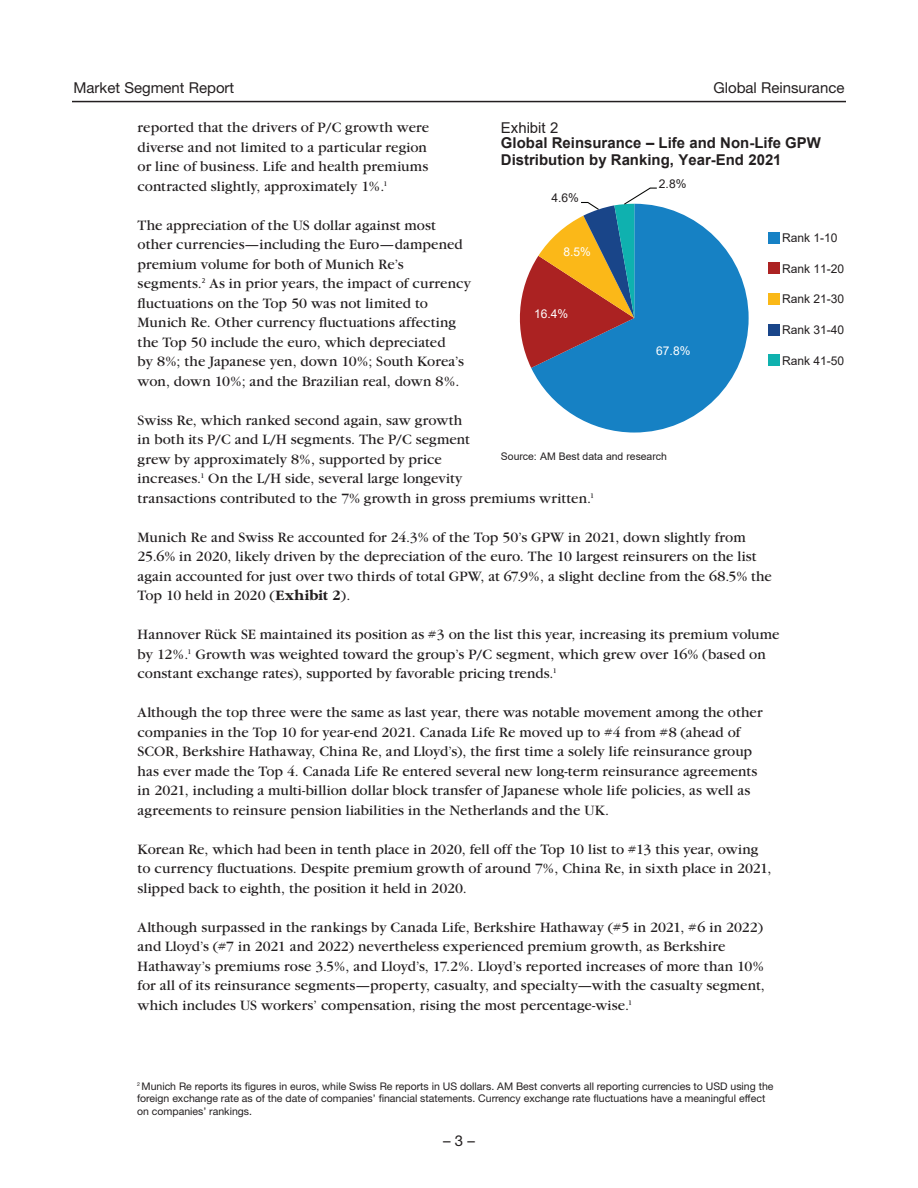
<style>
.page{position:relative;width:918px;height:1188px;background:#fff}
.page>*{position:absolute;margin:0;border:0;box-sizing:border-box;transform-origin:0 0}
.t1{font:15px/19.5px "Garamond";letter-spacing:.005em;color:#231f20}
.t2{font:700 15px/17.2px "Arial";color:#231f20}
.t3{font:15px "Helvetica Neue";color:#231f20}
.t4{font:15px "Arial";letter-spacing:-.005em;color:#231f20}
.t5{font:12px "Arial";letter-spacing:-.005em;color:#231f20}
.t6{font:12px "Arial";color:#fff}
.t7{font:10.5px/12.6px "Helvetica Neue";color:#231f20}
.t8{font:10.5px "Arial";letter-spacing:-.005em;color:#231f20}
.s1{font-weight:700}
</style>
<div class="page">
<hr style="left:72px;top:101px;width:774px;height:1px;background:#231f20">
<svg style="left:531px;top:206px;width:218px;height:227px;fill:#1681c4"></svg>
<svg style="left:519px;top:188px;width:138px;height:180px"></svg>
<div style="left:768px;top:232px;width:12px;height:12px;background:#1681c5"></div>
<div style="left:768px;top:262px;width:12px;height:12px;background:#ac2222"></div>
<div style="left:768px;top:293px;width:12px;height:12px;background:#fab817"></div>
<div style="left:768px;top:324px;width:12px;height:12px;background:#194589"></div>
<div style="left:768px;top:354px;width:12px;height:12px;background:#0fb1ae"></div>
<p class="t3" style="left:74px;top:78px;width:162px">Market Segment Report</p>
<p class="t3" style="left:713px;top:78px;width:133px">Global Reinsurance</p>
<p class="t1" style="left:138px;top:118px;width:293px">reported that the drivers of P/C growth were diverse and not limited to a particular region or line of business. Life and health premiums contracted slightly, approximately 1%.<sup>1</sup></p>
<p class="t1" style="left:138px;top:215px;width:335px">The appreciation of the US dollar against most other currencies—including the Euro—dampened premium volume for both of Munich Re’s segments.<sup>2</sup> As in prior years, the impact of currency fluctuations on the Top 50 was not limited to Munich Re. Other currency fluctuations affecting the Top 50 include the euro, which depreciated<br>by 8%; the Japanese yen, down 10%; South Korea’s won, down 10%; and the Brazilian real, down 8%.</p>
<p class="t1" style="left:138px;top:410px;width:458px">Swiss Re, which ranked second again, saw growth<br>in both its P/C and L/H segments. The P/C segment<br>grew by approximately 8%, supported by price<br>increases.<sup>1</sup> On the L/H side, several large longevity<br>transactions contributed to the 7% growth in gross premiums written.<sup>1</sup></p>
<p class="t1" style="left:138px;top:527px;width:636px">Munich Re and Swiss Re accounted for 24.3% of the Top 50’s GPW in 2021, down slightly from 25.6% in 2020, likely driven by the depreciation of the euro. The 10 largest reinsurers on the list again accounted for just over two thirds of total GPW, at 67.9%, a slight decline from the 68.5% the Top 10 held in 2020 (<span class="s1">Exhibit 2</span>).</p>
<p class="t1" style="left:138px;top:625px;width:644px">Hannover Rück SE maintained its position as #3 on the list this year, increasing its premium volume by 12%.<sup>1</sup> Growth was weighted toward the group’s P/C segment, which grew over 16% (based on constant exchange rates), supported by favorable pricing trends.<sup>1</sup></p>
<p class="t1" style="left:138px;top:703px;width:626px">Although the top three were the same as last year, there was notable movement among the other companies in the Top 10 for year-end 2021. Canada Life Re moved up to #4 from #8 (ahead of SCOR, Berkshire Hathaway, China Re, and Lloyd’s), the first time a solely life reinsurance group has ever made the Top 4. Canada Life Re entered several new long-term reinsurance agreements in 2021, including a multi-billion dollar block transfer of Japanese whole life policies, as well as agreements to reinsure pension liabilities in the Netherlands and the UK.</p>
<p class="t1" style="left:138px;top:839px;width:635px">Korean Re, which had been in tenth place in 2020, fell off the Top 10 list to #13 this year, owing to currency fluctuations. Despite premium growth of around 7%, China Re, in sixth place in 2021, slipped back to eighth, the position it held in 2020.</p>
<p class="t1" style="left:138px;top:917px;width:629px">Although surpassed in the rankings by Canada Life, Berkshire Hathaway (#5 in 2021, #6 in 2022) and Lloyd’s (#7 in 2021 and 2022) nevertheless experienced premium growth, as Berkshire Hathaway’s premiums rose 3.5%, and Lloyd’s, 17.2%. Lloyd’s reported increases of more than 10% for all of its reinsurance segments—property, casualty, and specialty—with the casualty segment, which includes US workers’ compensation, rising the most percentage-wise.<sup>1</sup></p>
<p class="t4" style="left:501px;top:117px;width:59px">Exhibit 2</p>
<p class="t2" style="left:501px;top:134px;width:322px">Global Reinsurance – Life and Non-Life GPW<br>Distribution by Ranking, Year-End 2021</p>
<p class="t5" style="left:659px;top:176px;width:29px">2.8%</p>
<p class="t5" style="left:551px;top:190px;width:29px">4.6%</p>
<p class="t5" style="left:782px;top:230px;width:57px">Rank 1-10</p>
<p class="t5" style="left:782px;top:261px;width:64px">Rank 11-20</p>
<p class="t5" style="left:782px;top:291px;width:64px">Rank 21-30</p>
<p class="t5" style="left:782px;top:322px;width:64px">Rank 31-40</p>
<p class="t5" style="left:782px;top:352px;width:64px">Rank 41-50</p>
<p class="t6" style="left:563px;top:243px;width:29px">8.5%</p>
<p class="t6" style="left:534px;top:306px;width:36px">16.4%</p>
<p class="t6" style="left:656px;top:343px;width:36px">67.8%</p>
<p class="t8" style="left:501px;top:449px;width:167px">Source: AM Best data and research</p>
<p class="t7" style="left:137px;top:1079px;width:638px"><sup>2</sup> Munich Re reports its figures in euros, while Swiss Re reports in US dollars. AM Best converts all reporting currencies to USD using the foreign exchange rate as of the date of companies’ financial statements. Currency exchange rate fluctuations have a meaningful effect on companies’ rankings.</p>
<p class="t3" style="left:443px;top:1132px;width:33px">– 3 –</p>
</div>
